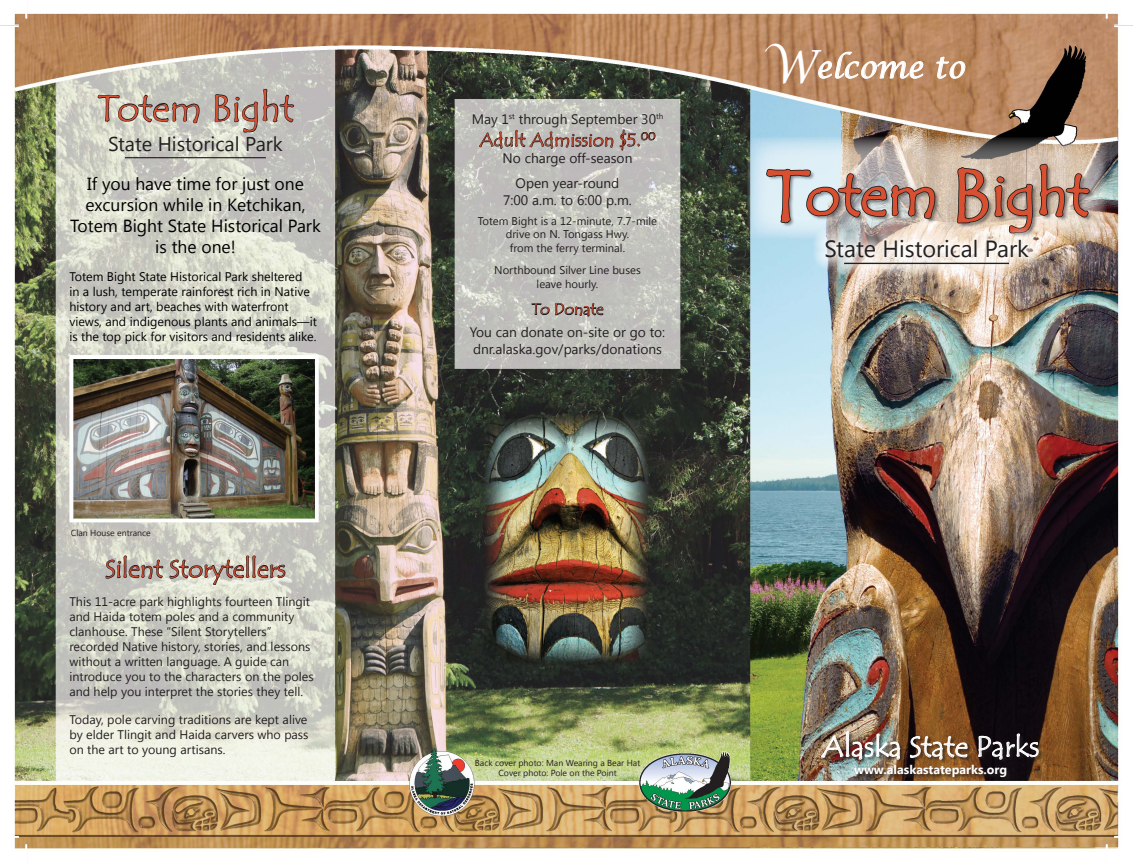
<style>
.page{position:relative;width:1133px;height:863px;background:#fff}
.page>*{position:absolute;margin:0;border:0;box-sizing:border-box;transform-origin:0 0}
.t1{font:58.75px "Tempus Sans ITC";color:#d85032}
.t2{font:37.5px "Tempus Sans ITC";color:#d85032}
.t3{font:italic 30.12px "Lucida Calligraphy";color:#fff}
.t4{font:29.25px "Tempus Sans ITC";color:#fff}
.t5{font:25px "Tempus Sans ITC";color:#d85032}
.t6{font:23.38px "Segoe UI";color:#231f20}
.t7{font:20px "Segoe UI";color:#231f20}
.t8{font:18.75px "Tempus Sans ITC";color:#d85032}
.t9{font:17.5px/21px "Segoe UI";color:#000;text-align:center}
.t10{font:16.25px "Tempus Sans ITC";color:#d85032}
.t11{font:13.75px/25.5px "Segoe UI";color:#231f20;text-align:center}
.t12{font:12.5px/15px "Segoe UI";color:#231f20}
.t13{font:12.5px/15px "Segoe UI";color:#000}
.t14{font:700 12.5px "Segoe UI";color:#fff}
.t15{font:11.25px/13.5px "Segoe UI";color:#231f20;text-align:center}
.t16{font:8.75px/10.5px "Segoe UI";color:#231f20;text-align:center}
.s1{font-size:45.75px}
.s2{font-size:75px}
</style>
<div class="page">
<img style="left:14px;top:13px;width:1105px;height:838px">
<svg style="left:478px;top:126px;width:135px;height:23px;background:#a1a09c"></svg>
<svg style="left:619px;top:129px;width:36px;height:22px"></svg>
<svg style="left:531px;top:295px;width:72px;height:26px;background:#a5a5a1"></svg>
<hr style="left:125px;top:157px;width:141px;height:1px;background:#231f20">
<svg style="left:97px;top:94px;width:103px;height:38px;background:#b2b2a9"></svg>
<svg style="left:213px;top:88px;width:82px;height:46px;background:#a9a8a3"></svg>
<svg style="left:105px;top:554px;width:181px;height:38px;background:#b5b5ac"></svg>
<img style="left:747px;top:137px;width:359px;height:102px">
<div style="left:767px;top:165px;width:327px;height:73px;background:#231f20;opacity:.5"></div>
<svg style="left:763px;top:166px;width:174px;height:88px;background:#b6adac"></svg>
<svg style="left:953px;top:162px;width:138px;height:74px;background:#b69686"></svg>
<div style="left:812px;top:226px;width:230px;height:52px;background:#fff;opacity:.75"></div>
<hr style="left:844px;top:263px;width:165px;height:1px;background:#231f20">
<div style="left:821px;top:731px;width:222px;height:50px;background:#231f20;opacity:.75"></div>
<img style="left:820px;top:730px;width:81px;height:30px">
<svg style="left:909px;top:735px;width:59px;height:30px;background:#8b6b4d"></svg>
<svg style="left:977px;top:732px;width:62px;height:28px;background:#454043"></svg>
<svg style="left:818px;top:52px;width:105px;height:27px;background:#c59d7f"></svg>
<svg style="left:935px;top:56px;width:30px;height:23px"></svg>
<svg style="left:0;top:25px;width:19px;height:2px"></svg>
<svg style="left:1114px;top:25px;width:18px;height:2px"></svg>
<svg style="left:25px;top:13px;width:2px;height:6px"></svg>
<svg style="left:25px;top:844px;width:2px;height:7px"></svg>
<svg style="left:1105px;top:13px;width:2px;height:6px"></svg>
<svg style="left:1105px;top:844px;width:2px;height:7px"></svg>
<h2 class="t2" style="left:97px;top:85px;width:198px">Totem Bight</h2>
<h3 class="t7" style="left:108px;top:130px;width:176px">State Historical Park</h3>
<h3 class="t9" style="left:70px;top:172px;width:252px">If you have time for just one excursion while in Ketchikan,<br>Totem Bight State Historical Park is the one!</h3>
<p class="t13" style="left:69px;top:269px;width:249px">Totem Bight State Historical Park sheltered<br>in a lush, temperate rainforest rich in Native history and art, beaches with waterfront views, and indigenous plants and animals—it is the top pick for visitors and residents alike.</p>
<p class="t16" style="left:71px;top:527px;width:81px">Clan House entrance</p>
<h3 class="t5" style="left:105px;top:553px;width:182px">Silent Storytellers</h3>
<p class="t12" style="left:69px;top:593px;width:246px">This 11-acre park highlights fourteen Tlingit and Haida totem poles and a community clanhouse. These “Silent Storytellers” recorded Native history, stories, and lessons without a written language. A guide can introduce you to the characters on the poles and help you interpret the stories they tell.</p>
<p class="t12" style="left:69px;top:711px;width:240px;text-align:justify">Today, pole carving traditions are kept alive by elder Tlingit and Haida carvers who pass on the art to young artisans.</p>
<p class="t11" style="left:471px;top:105px;width:193px">May 1<sup>st</sup> through September 30<sup>th</sup></p>
<h3 class="t8" style="left:479px;top:128px;width:177px">Adult Admission $5.<sup>00</sup></h3>
<p class="t11" style="left:502px;top:144px;width:131px">No charge off-season<br>Open year-round</p>
<p class="t11" style="left:503px;top:186px;width:130px">7:00 a.m. to 6:00 p.m.</p>
<p class="t15" style="left:478px;top:214px;width:181px">Totem Bight is a 12-minute, 7.7-mile drive on N. Tongass Hwy.<br>from the ferry terminal.</p>
<p class="t15" style="left:494px;top:263px;width:148px">Northbound Silver Line buses leave hourly.</p>
<h3 class="t10" style="left:531px;top:299px;width:74px">To Donate</h3>
<p class="t11" style="left:470px;top:322px;width:197px;line-height:17.5px;text-align:left">You can donate on-site or go to: dnr.alaska.gov/parks/donations</p>
<h3 class="t3" style="left:762px;top:49px;width:203px"><span class="s1">W</span>elcome to</h3>
<h1 class="t1" style="left:765px;top:158px;width:325px"><span class="s2">T</span>otem <span class="s2">B</span>ight</h1>
<h3 class="t6" style="left:824px;top:232px;width:206px">State Historical Park</h3>
<p class="t16" style="left:475px;top:756px;width:167px">Back cover photo: Man Wearing a Bear Hat<br>Cover photo: Pole on the Point</p>
<h3 class="t4" style="left:822px;top:728px;width:219px">Alaska State Parks</h3>
<p class="t14" style="left:854px;top:761px;width:155px">www.alaskastateparks.org</p>
</div>
